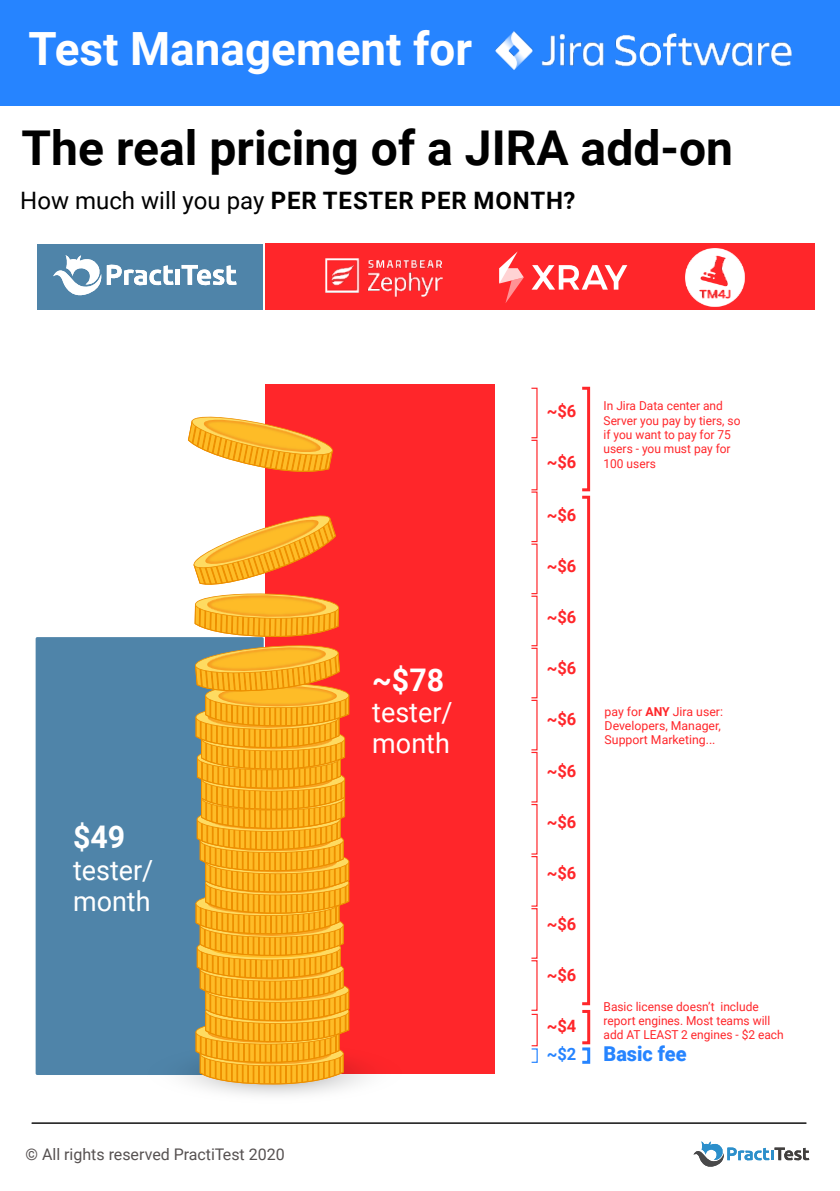
<style>
.page{position:relative;width:840px;height:1191px;background:#fff}
.page>*{position:absolute;margin:0;border:0;box-sizing:border-box;transform-origin:0 0}
.t1{font:700 48px "Roboto";color:#000}
.t2{font:700 45.8px "Roboto";color:#fff}
.t3{font:700 31.2px "Roboto";color:#fff}
.t4{font:27.8px/31.2px "Roboto";color:#fff}
.t5{font:700 24px "Roboto";letter-spacing:.035em;color:#000}
.t6{font:900 20.4px "Roboto";color:#2684ff}
.t7{font:700 17px "Roboto";color:#ff262a}
.t8{font:700 17px "Roboto";color:#2684ff}
.t9{font:16px "Roboto";color:#565151}
.t10{font:12.2px/14.4px "Roboto";color:#ff262a}
.s1{font-weight:400}
.s2{font-weight:700}
</style>
<div class="page">
<div style="left:265px;top:384px;width:230px;height:689px;background:#ff262a"></div>
<div style="left:265px;top:243px;width:549px;height:67px;background:#ff262a"></div>
<div style="left:36px;top:637px;width:228px;height:438px;background:#4f84a9"></div>
<div style="left:37px;top:244px;width:225px;height:66px;background:#4f84a9"></div>
<img style="left:148px;top:1060px;width:254px;height:35px">
<svg style="left:191px;top:515px;width:158px;height:570px"></svg>
<img style="left:206px;top:520px;width:112px;height:43px">
<svg style="left:188px;top:416px;width:145px;height:56px"></svg>
<img style="left:204px;top:420px;width:116px;height:32px">
<svg style="left:693px;top:1141px;width:116px;height:26px"></svg>
<hr style="left:32px;top:1122px;width:774px;height:2px;background:#000">
<div style="left:0;top:0;width:839px;height:105px;background:#2684ff"></div>
<img style="left:496px;top:31px;width:296px;height:39px">
<div style="left:582px;top:1047px;width:8px;height:17px;border:3px solid #2684ff"></div>
<div style="left:582px;top:1010px;width:8px;height:34px;border:3px solid #ff262a"></div>
<div style="left:582px;top:496px;width:8px;height:509px;border:3px solid #ff262a"></div>
<div style="left:582px;top:387px;width:8px;height:104px;border:3px solid #ff262a"></div>
<svg style="left:53px;top:255px;width:120px;height:41px"></svg>
<hr style="left:176px;top:270px;width:4px;height:15px;background:#fff">
<svg style="left:182px;top:265px;width:54px;height:21px"></svg>
<img style="left:326px;top:259px;width:116px;height:38px">
<img style="left:685px;top:248px;width:59px;height:59px">
<svg style="left:499px;top:251px;width:25px;height:52px"></svg>
<svg style="left:531px;top:265px;width:96px;height:25px"></svg>
<h2 class="t2" style="left:28px;top:30px;width:445px">Test Management for</h2>
<h1 class="t1" style="left:22px;top:129px;width:713px">The real pricing of a JIRA add-on</h1>
<h3 class="t5" style="left:20px;top:191px;width:556px"><span class="s1">How much will you pay</span> PER TESTER PER MONTH?</h3>
<h3 class="t3" style="left:73px;top:825px;width:54px">$49</h3>
<h3 class="t4" style="left:73px;top:857px;width:82px">tester/ month</h3>
<h3 class="t3" style="left:372px;top:667px;width:73px">~$78</h3>
<h3 class="t4" style="left:372px;top:699px;width:82px">tester/ month</h3>
<h3 class="t9" style="left:25px;top:1148px;width:261px">© All rights reserved PractiTest 2020</h3>
<h3 class="t7" style="left:546px;top:404px;width:31px">~$6</h3>
<h3 class="t7" style="left:546px;top:456px;width:31px">~$6</h3>
<h3 class="t7" style="left:546px;top:508px;width:31px">~$6</h3>
<h3 class="t7" style="left:546px;top:559px;width:31px">~$6</h3>
<h3 class="t7" style="left:546px;top:610px;width:31px">~$6</h3>
<h3 class="t7" style="left:546px;top:662px;width:31px">~$6</h3>
<h3 class="t7" style="left:546px;top:713px;width:31px">~$6</h3>
<h3 class="t7" style="left:546px;top:764px;width:31px">~$6</h3>
<h3 class="t7" style="left:546px;top:815px;width:31px">~$6</h3>
<h3 class="t7" style="left:546px;top:866px;width:31px">~$6</h3>
<h3 class="t7" style="left:546px;top:917px;width:31px">~$6</h3>
<h3 class="t7" style="left:546px;top:968px;width:31px">~$6</h3>
<h3 class="t7" style="left:546px;top:1019px;width:31px">~$4</h3>
<h3 class="t8" style="left:546px;top:1047px;width:31px">~$2</h3>
<p class="t10" style="left:603px;top:400px;width:138px">In Jira Data center and<br>Server you pay by tiers, so if you want to pay for 75 users - you must pay for<br>100 users</p>
<p class="t10" style="left:604px;top:705px;width:120px">pay for <span class="s2">ANY</span> Jira user:<br>Developers, Manager,<br>Support Marketing...</p>
<p class="t10" style="left:603px;top:1000px;width:182px">Basic license doesn’t include report engines. Most teams will add AT LEAST 2 engines - $2 each</p>
<h3 class="t6" style="left:603px;top:1046px;width:84px">Basic fee</h3>
</div>
